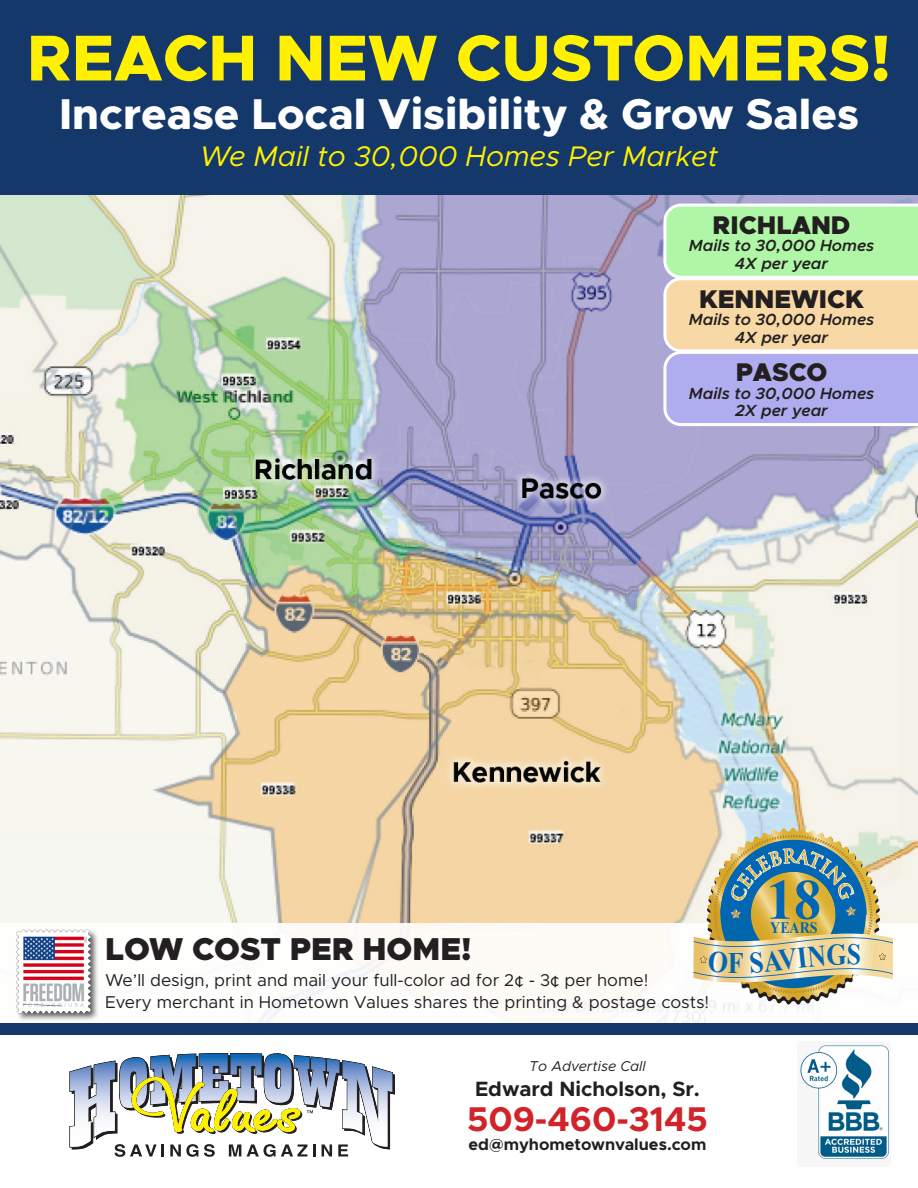
<style>
.page{position:relative;width:918px;height:1188px;background:#fff}
.page>*{position:absolute;margin:0;border:0;box-sizing:border-box;transform-origin:0 0}
.t1{font:800 65.1px "Metropolis";color:#fff101}
.t2{font:700 57.15px "Times New Roman";color:#0166b3;scale:.96 1}
.t3{font:800 43.35px "Metropolis";color:#fff}
.t4{font:700 34.5px "Metropolis";color:#d1232a}
.t5{font:900 31.8px "Metropolis";color:#231f20}
.t6{font:700 29.7px "Times New Roman";color:#0166b3;scale:.87 1}
.t7{font:italic 28.5px "Metropolis";color:#fff101}
.t8{font:900 25.65px "Metropolis";color:#231f20}
.t9{font:700 20.7px "Metropolis";color:#231f20}
.t10{font:17.1px "Metropolis";color:#231f20}
.t11{font:700 16.5px "Metropolis";color:#231f20}
.t12{font:italic 600 16.2px "Metropolis";color:#231f20}
.t13{font:700 16.05px "Times New Roman";color:#0166b3;scale:.87 1}
.t14{font:italic 14.25px "Metropolis";color:#231f20}
</style>
<div class="page">
<img style="left:0;top:194px;width:918px;height:729px">
<img style="left:800px;top:1045px;width:89px;height:115px">
<svg style="left:69px;top:1053px;width:326px;height:104px"></svg>
<div style="left:0;top:0;width:918px;height:194px;background:#133869"></div>
<div style="left:0;top:1024px;width:918px;height:11px;background:#133869"></div>
<div style="left:15px;top:928px;width:84px;height:95px;background:#231f20;opacity:.75"></div>
<img style="left:15px;top:928px;width:79px;height:89px">
<svg style="left:663px;top:204px;width:255px;height:222px"></svg>
<svg style="left:693px;top:828px;width:200px;height:177px"></svg>
<p class="t1" style="left:27px;top:16px;width:866px">REACH NEW CUSTOMERS!</p>
<p class="t3" style="left:59px;top:86px;width:801px">Increase Local Visibility &amp; Grow Sales</p>
<p class="t7" style="left:200px;top:138px;width:520px">We Mail to 30,000 Homes Per Market</p>
<p class="t8" style="left:713px;top:209px;width:139px">RICHLAND</p>
<p class="t12" style="left:689px;top:236px;width:187px">Mails to 30,000 Homes</p>
<p class="t12" style="left:735px;top:253px;width:95px">4X per year</p>
<p class="t8" style="left:699px;top:282px;width:166px">KENNEWICK</p>
<p class="t12" style="left:689px;top:309px;width:187px">Mails to 30,000 Homes</p>
<p class="t12" style="left:735px;top:327px;width:95px">4X per year</p>
<p class="t8" style="left:736px;top:356px;width:93px">PASCO</p>
<p class="t12" style="left:689px;top:383px;width:187px">Mails to 30,000 Homes</p>
<p class="t12" style="left:735px;top:401px;width:94px">2X per year</p>
<p class="t5" style="left:105px;top:928px;width:368px">LOW COST PER HOME!</p>
<p class="t10" style="left:105px;top:970px;width:545px">We’ll design, print and mail your full-color ad for 2¢ - 3¢ per home!</p>
<p class="t10" style="left:105px;top:991px;width:606px">Every merchant in Hometown Values shares the printing &amp; postage costs!</p>
<p class="t14" style="left:529px;top:1057px;width:118px">To Advertise Call</p>
<p class="t9" style="left:475px;top:1076px;width:226px">Edward Nicholson, Sr.</p>
<p class="t4" style="left:467px;top:1097px;width:242px">509-460-3145</p>
<p class="t11" style="left:469px;top:1134px;width:239px">ed@myhometownvalues.com</p>
<h3 class="t6" style="left:728px;top:942px;width:20px">F</h3>
<h2 class="t2" style="left:767px;top:858px;width:58px">18</h2>
<p class="t13" style="left:770px;top:916px;width:56px">YEARS</p>
</div>
